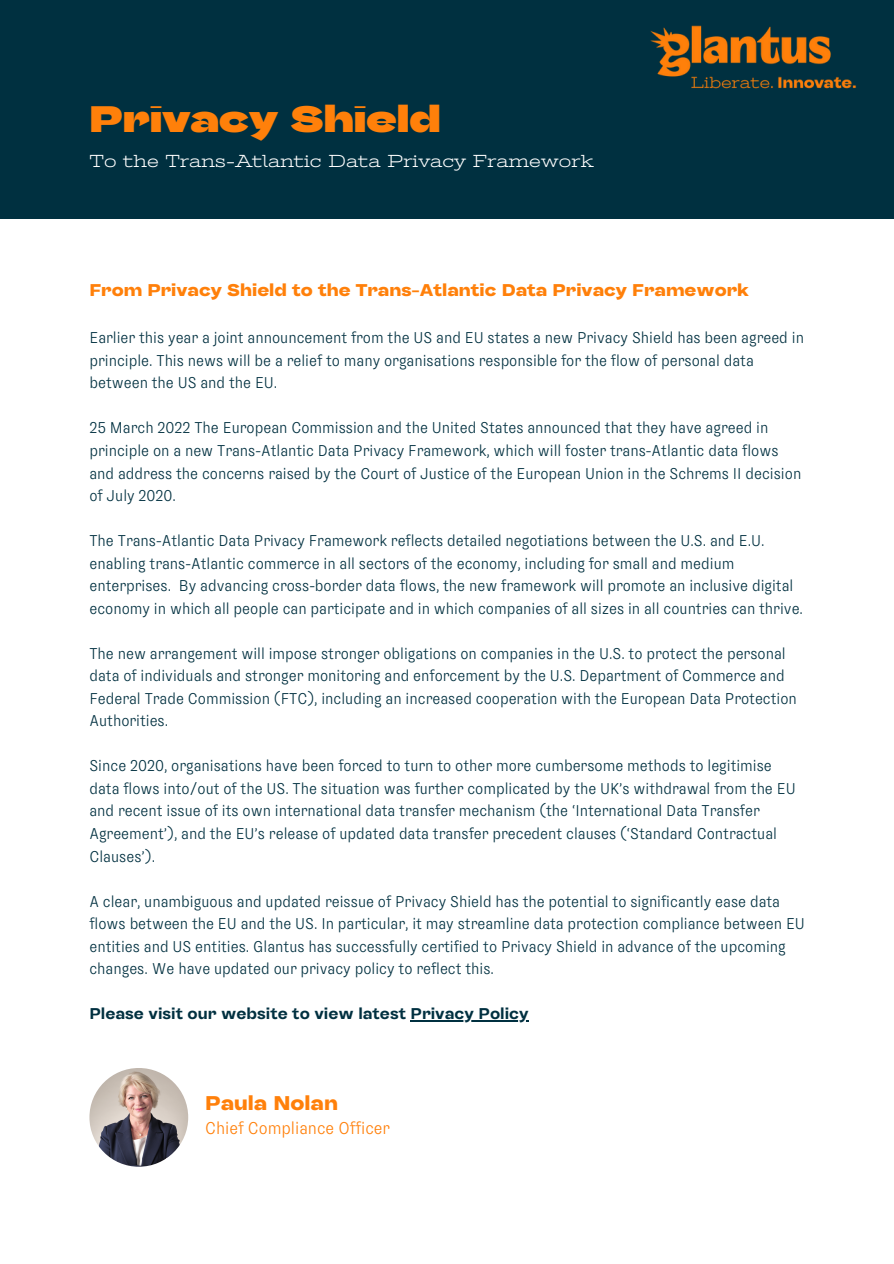
<style>
.page{position:relative;width:894px;height:1264px;background:#fff}
.page>*{position:absolute;margin:0;border:0;box-sizing:border-box;transform-origin:0 0}
.t1{font:39px "Sombra Poster";color:#ff800a}
.t2{font:900 21px "Sombra";color:#ff800a}
.t3{font:900 18px "Sombra";color:#ff800a}
.t4{font:18px "Stint Ultra Expanded";color:#fff}
.t5{font:300 18px "Sombra";color:#ff800a}
.t6{font:300 16.5px/22.5px "Sombra";color:#003040}
.t7{font:700 16.5px "Sombra";color:#003040}
</style>
<div class="page">
<div style="left:0;top:0;width:893px;height:218px;background:#003040"></div>
<hr style="left:410px;top:1020px;width:118px;height:1px;background:#003040">
<img style="left:650px;top:25px;width:206px;height:64px">
<img style="left:89px;top:1067px;width:99px;height:99px;border-radius:50%">
<h1 class="t1" style="left:89px;top:97px;width:353px">Privacy Shield</h1>
<p class="t4" style="left:89px;top:151px;width:505px">To the Trans-Atlantic Data Privacy Framework</p>
<p class="t3" style="left:89px;top:280px;width:660px">From Privacy Shield to the Trans-Atlantic Data Privacy Framework</p>
<p class="t6" style="left:89px;top:327px;width:715px">Earlier this year a joint announcement from the US and EU states a new Privacy Shield has been agreed in principle. This news will be a relief to many organisations responsible for the flow of personal data between the US and the EU.</p>
<p class="t6" style="left:89px;top:417px;width:713px">25 March 2022 The European Commission and the United States announced that they have agreed in principle on a new Trans-Atlantic Data Privacy Framework, which will foster trans-Atlantic data flows and address the concerns raised by the Court of Justice of the European Union in the Schrems II decision of July 2020.</p>
<p class="t6" style="left:89px;top:529px;width:715px">The Trans-Atlantic Data Privacy Framework reflects detailed negotiations between the U.S. and E.U. enabling trans-Atlantic commerce in all sectors of the economy, including for small and medium enterprises. By advancing cross-border data flows, the new framework will promote an inclusive digital economy in which all people can participate and in which companies of all sizes in all countries can thrive.</p>
<p class="t6" style="left:89px;top:642px;width:708px">The new arrangement will impose stronger obligations on companies in the U.S. to protect the personal data of individuals and stronger monitoring and enforcement by the U.S. Department of Commerce and Federal Trade Commission (FTC), including an increased cooperation with the European Data Protection Authorities.</p>
<p class="t6" style="left:89px;top:755px;width:707px">Since 2020, organisations have been forced to turn to other more cumbersome methods to legitimise data flows into/out of the US. The situation was further complicated by the UK’s withdrawal from the EU and recent issue of its own international data transfer mechanism (the ‘International Data Transfer Agreement’), and the EU’s release of updated data transfer precedent clauses (‘Standard Contractual Clauses’).</p>
<p class="t6" style="left:89px;top:890px;width:716px">A clear, unambiguous and updated reissue of Privacy Shield has the potential to significantly ease data flows between the EU and the US. In particular, it may streamline data protection compliance between EU entities and US entities. Glantus has successfully certified to Privacy Shield in advance of the upcoming changes. We have updated our privacy policy to reflect this.</p>
<p class="t7" style="left:89px;top:1004px;width:440px">Please visit our website to view latest Privacy Policy</p>
<p class="t2" style="left:205px;top:1091px;width:134px">Paula Nolan</p>
<p class="t5" style="left:205px;top:1117px;width:186px">Chief Compliance Officer</p>
</div>
